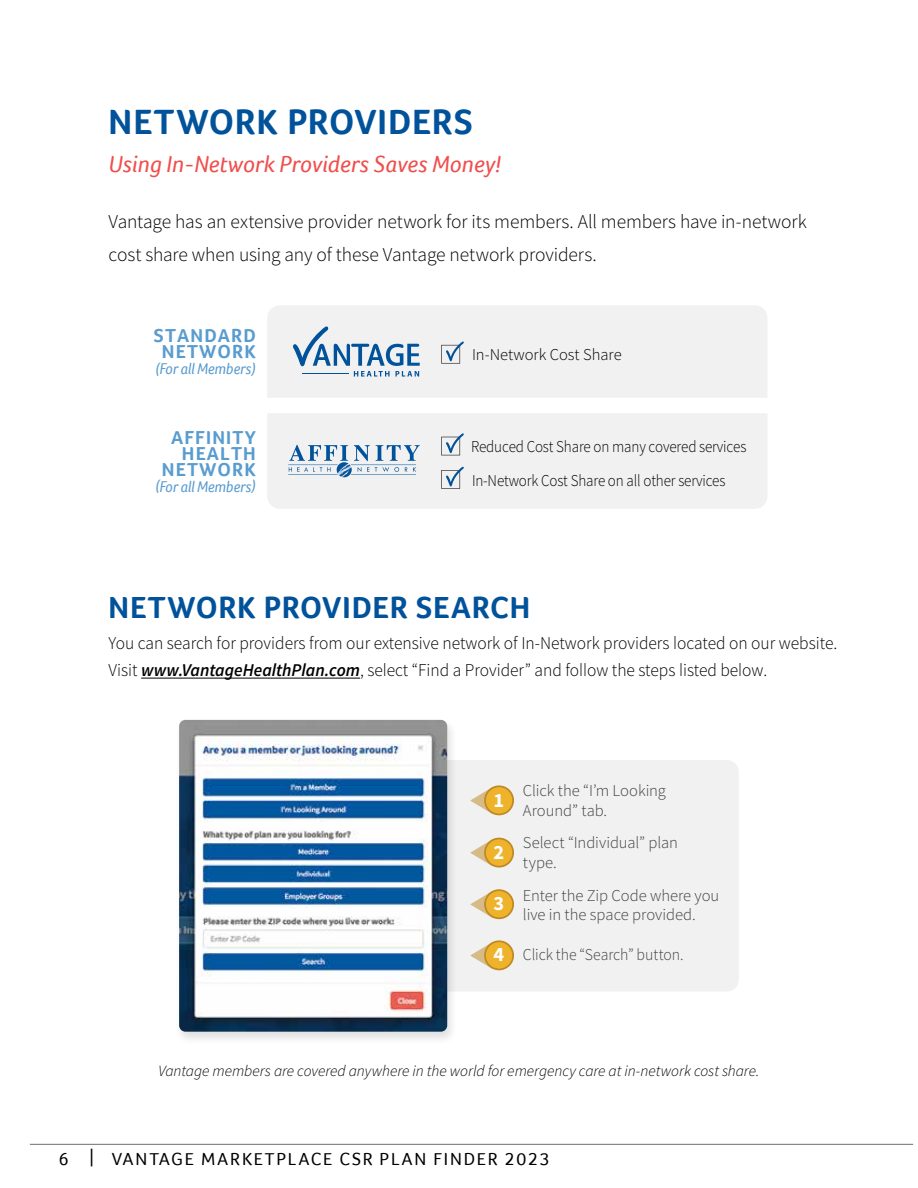
<style>
.page{position:relative;width:918px;height:1188px;background:#fff}
.page>*{position:absolute;margin:0;border:0;box-sizing:border-box;transform-origin:0 0}
.t1{font:700 36px "Foco";letter-spacing:.025em;color:#00529b}
.t2{font:700 31.2px "Foco";letter-spacing:.025em;color:#00529b}
.t3{font:italic 24px "Foco";color:#f04e4c}
.t4{font:700 20.25px "Source Sans Pro";color:#fff}
.t5{font:300 19.5px/32.5px "Source Sans Pro";letter-spacing:-.005em;color:#000}
.t6{font:700 19.2px/16px "Foco";letter-spacing:.06em;color:#599ccf;text-align:center}
.t7{font:300 18px/27px "Source Sans Pro";color:#000}
.t8{font:18px "Foco";letter-spacing:.1em;color:#000}
.t9{font:300 16.5px/19.5px "Source Sans Pro";letter-spacing:-.005em;color:#414042}
.t10{font:300 16.5px "Source Sans Pro";letter-spacing:-.01em;color:#000;scale:.91 1}
.t11{font:300 16.5px "Source Sans Pro";letter-spacing:-.005em;color:#414042;scale:.95 1}
.t12{font:300 16.5px "Source Sans Pro";letter-spacing:-.01em;color:#000}
.t13{font:italic 16.05px "Foco";letter-spacing:-.01em;color:#599ccf;scale:.94 1}
.t14{font:italic 300 15.6px "Source Sans Pro";letter-spacing:-.005em;color:#000}
.s1{font-weight:600;font-style:italic}
.s2{font-weight:700;font-size:20.25px;color:#fff}
</style>
<div class="page">
<hr style="left:30px;top:1144px;width:883px;height:1px;background:#6d6e71">
<div style="left:267px;top:305px;width:500px;height:93px;background:#f1f1f2"></div>
<svg style="left:293px;top:326px;width:127px;height:51px"></svg>
<svg style="left:441px;top:342px;width:23px;height:22px"></svg>
<div style="left:267px;top:413px;width:500px;height:96px;background:#f1f1f2"></div>
<svg style="left:288px;top:445px;width:132px;height:33px"></svg>
<svg style="left:441px;top:467px;width:23px;height:22px"></svg>
<svg style="left:441px;top:433px;width:23px;height:22px"></svg>
<hr style="left:141px;top:678px;width:219px;height:1px;background:#000">
<div style="left:289px;top:760px;width:450px;height:232px;background:#f1f1f2;border-radius:12px"></div>
<svg style="left:470px;top:788px;width:37px;height:27px"></svg>
<div style="left:485px;top:786px;width:28px;height:28px;background:#eeb32b;border-radius:50%"></div>
<div style="left:484px;top:785px;width:30px;height:30px;border:2px solid #bd8925;border-radius:50%"></div>
<svg style="left:470px;top:838px;width:37px;height:28px"></svg>
<div style="left:485px;top:839px;width:28px;height:28px;background:#eeb32b;border-radius:50%"></div>
<div style="left:484px;top:838px;width:30px;height:30px;border:2px solid #bd8925;border-radius:50%"></div>
<svg style="left:470px;top:891px;width:37px;height:28px"></svg>
<div style="left:485px;top:890px;width:28px;height:28px;background:#eeb32b;border-radius:50%"></div>
<div style="left:484px;top:889px;width:30px;height:30px;border:2px solid #bd8925;border-radius:50%"></div>
<svg style="left:470px;top:943px;width:37px;height:27px"></svg>
<div style="left:485px;top:941px;width:28px;height:28px;background:#eeb32b;border-radius:50%"></div>
<div style="left:484px;top:940px;width:30px;height:30px;border:2px solid #bd8925;border-radius:50%"></div>
<div style="left:175px;top:718px;width:283px;height:327px;background:#000;opacity:.12"></div>
<img style="left:179px;top:720px;width:268px;height:312px">
<h1 class="t1" style="left:109px;top:100px;width:366px">NETWORK PROVIDERS</h1>
<h3 class="t3" style="left:109px;top:150px;width:394px">Using In-Network Providers Saves Money!</h3>
<p class="t5" style="left:109px;top:206px;width:700px">Vantage has an extensive provider network for its members. All members have in-network cost share when using any of these Vantage network providers.</p>
<p class="t6" style="left:154px;top:328px;width:103px">STANDARD<br>NETWORK</p>
<p class="t13" style="left:155px;top:360px;width:109px">(For all Members)</p>
<p class="t6" style="left:162px;top:429px;width:95px;text-align:right">AFFINITY<br>HEALTH<br>NETWORK</p>
<p class="t13" style="left:155px;top:477px;width:109px">(For all Members)</p>
<p class="t12" style="left:472px;top:344px;width:151px">In-Network Cost Share</p>
<p class="t10" style="left:471px;top:436px;width:304px">Reduced Cost Share on many covered services</p>
<p class="t10" style="left:472px;top:470px;width:280px">In-Network Cost Share on all other services</p>
<h2 class="t2" style="left:109px;top:589px;width:423px">NETWORK PROVIDER SEARCH</h2>
<p class="t7" style="left:109px;top:630px;width:730px">You can search for providers from our extensive network of In-Network providers located on our website.<br>Visit <span class="s1">www.VantageHealthPlan.com</span>, select “Find a Provider” and follow the steps listed below.</p>
<p class="t4" style="left:493px;top:786px;width:12px">1</p>
<p class="t4" style="left:493px;top:838px;width:12px">2</p>
<p class="t9" style="left:523px;top:781px;width:145px">Click the “I’m Looking<br>Around” tab.</p>
<p class="t9" style="left:523px;top:833px;width:157px">Select “Individual” plan type.</p>
<p class="t9" style="left:523px;top:885px;width:198px">Enter the Zip Code where you live in the space provided.</p>
<p class="t4" style="left:493px;top:890px;width:12px">3</p>
<p class="t11" style="left:493px;top:944px;width:202px"><span class="s2">4</span> Click the “Search” button.</p>
<p class="t14" style="left:159px;top:1061px;width:602px">Vantage members are covered anywhere in the world for emergency care at in-network cost share.</p>
<p class="t8" style="left:59px;top:1148px;width:492px">6 | VANTAGE MARKETPLACE CSR PLAN FINDER 2023</p>
</div>
